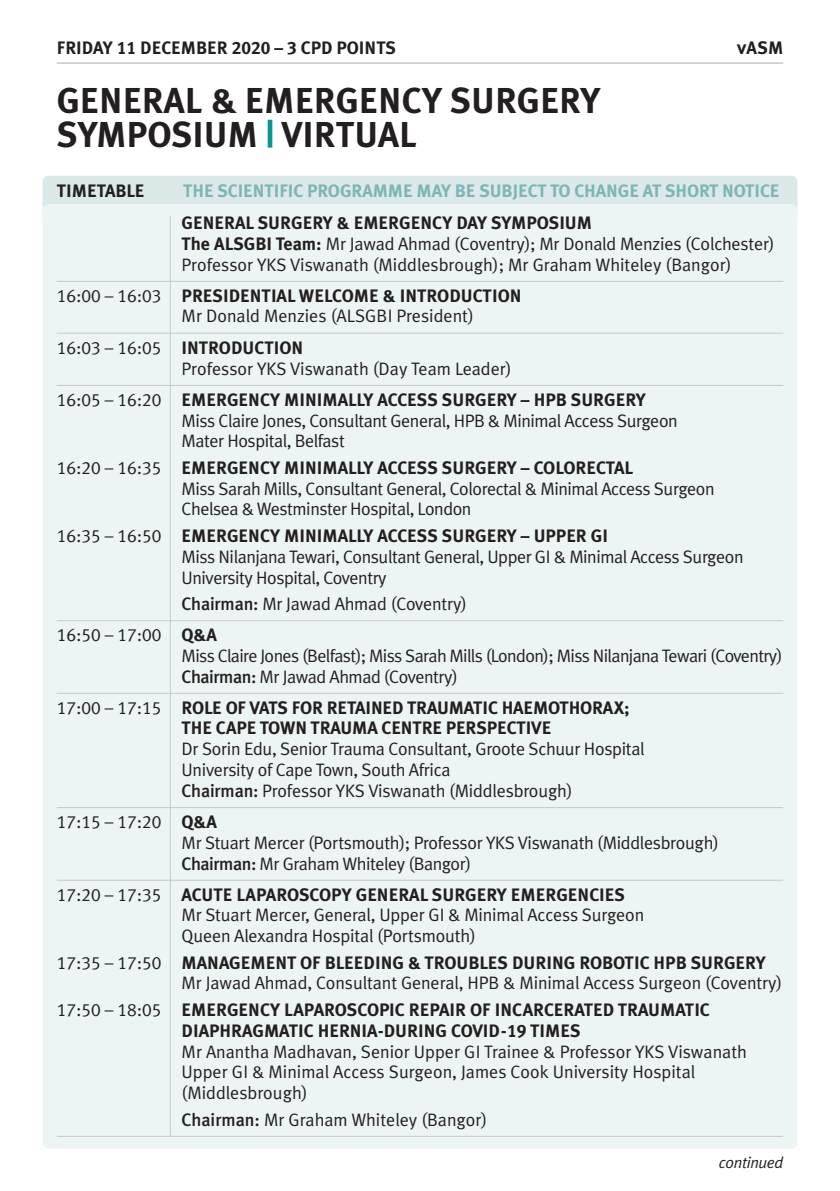
<style>
.page{position:relative;width:840px;height:1191px;background:#fff}
.page>*{position:absolute;margin:0;border:0;box-sizing:border-box;transform-origin:0 0}
.t1{font:36px/34px "Meta Plus Bold Caps";color:#231f20}
.t2{font:18px/20.8px "Meta Plus Normal";letter-spacing:-.02em;color:#231f20}
.t3{font:700 18px/20.8px "Meta Plus";color:#231f20}
.t4{font:18px/20.8px "Meta Plus Normal";color:#231f20}
.t5{font:700 18px "Meta Plus";letter-spacing:-.005em;color:#7bb6b4}
.t6{font:18px "Meta Plus Bold Caps";color:#231f20}
.t7{font:18px "Meta Plus Normal Caps";color:#231f20}
.t8{font:italic 16px "Meta Plus Normal";letter-spacing:-.025em;color:#231f20}
.s1{color:#04978f}
.s2{font-family:"Meta Plus";font-weight:700}
.s3{font-family:"Meta Plus Normal Caps";font-weight:400}
.s4{font-family:"Meta Plus";font-weight:500}
.s5{font-family:"Meta Plus Bold Caps";font-weight:400}
</style>
<div class="page">
<div style="left:43px;top:176px;width:754px;height:45px;background:#dbe9e8;border-radius:6px"></div>
<div style="left:43px;top:204px;width:754px;height:944px;background:#edf4f4;border-radius:6px"></div>
<hr style="left:57px;top:281px;width:725px;height:1px;background:#c7c8ca">
<hr style="left:57px;top:333px;width:725px;height:1px;background:#c7c8ca">
<hr style="left:57px;top:385px;width:725px;height:1px;background:#c7c8ca">
<hr style="left:57px;top:620px;width:725px;height:1px;background:#c7c8ca">
<hr style="left:57px;top:693px;width:725px;height:1px;background:#c7c8ca">
<hr style="left:57px;top:807px;width:725px;height:1px;background:#c7c8ca">
<hr style="left:57px;top:879px;width:725px;height:1px;background:#c7c8ca">
<hr style="left:57px;top:1135px;width:725px;height:1px;background:#c7c8ca">
<hr style="left:170px;top:215px;width:1px;height:921px;background:#c7c8ca">
<hr style="left:57px;top:62px;width:725px;height:2px;background:#c7c8ca">
<p class="t6" style="left:57px;top:37px;width:340px">FRIDAY 11 DECEMBER 2020 – 3 CPD POINTS</p>
<p class="t6" style="left:736px;top:37px;width:48px">vASM</p>
<h1 class="t1" style="left:57px;top:84px;width:544px">GENERAL &amp; EMERGENCY SURGERY<br>SYMPOSIUM <span class="s1">|</span> VIRTUAL</h1>
<p class="t3" style="left:57px;top:180px;width:89px">TIMETABLE</p>
<p class="t5" style="left:183px;top:180px;width:597px">THE SCIENTIFIC PROGRAMME MAY BE SUBJECT TO CHANGE AT SHORT NOTICE</p>
<p class="t3" style="left:181px;top:212px;width:412px">GENERAL SURGERY &amp; EMERGENCY DAY SYMPOSIUM</p>
<p class="t4" style="left:181px;top:233px;width:594px"><span class="s2">The ALSGBI Team:</span> Mr Jawad Ahmad (Coventry); Mr Donald Menzies (Colchester)<br>Professor YKS Viswanath (Middlesbrough); Mr Graham Whiteley (Bangor)</p>
<p class="t3" style="left:57px;top:285px;width:466px"><span class="s3">16:00 – 16:03</span> PRESIDENTIAL WELCOME &amp; INTRODUCTION</p>
<p class="t4" style="left:181px;top:306px;width:293px">Mr Donald Menzies (ALSGBI President)</p>
<p class="t3" style="left:57px;top:337px;width:248px"><span class="s3">16:03 – 16:05</span> INTRODUCTION</p>
<p class="t4" style="left:181px;top:358px;width:331px">Professor YKS Viswanath (Day Team Leader)</p>
<p class="t3" style="left:57px;top:389px;width:590px"><span class="s3">16:05 – 16:20</span> EMERGENCY MINIMALLY ACCESS SURGERY – HPB SURGERY</p>
<p class="t2" style="left:181px;top:410px;width:497px">Miss Claire Jones, Consultant General, HPB &amp; Minimal Access Surgeon<br>Mater Hospital, Belfast</p>
<p class="t3" style="left:57px;top:457px;width:577px"><span class="s3">16:20 – 16:35</span> EMERGENCY MINIMALLY ACCESS SURGERY – COLORECTAL</p>
<p class="t2" style="left:181px;top:478px;width:534px">Miss Sarah Mills, Consultant General, Colorectal &amp; Minimal Access Surgeon<br>Chelsea &amp; Westminster Hospital, London</p>
<p class="t3" style="left:57px;top:525px;width:552px"><span class="s3">16:35 – 16:50</span> EMERGENCY MINIMALLY ACCESS SURGERY – UPPER GI</p>
<p class="t2" style="left:181px;top:546px;width:563px">Miss Nilanjana Tewari, Consultant General, Upper GI &amp; Minimal Access Surgeon<br>University Hospital, Coventry</p>
<p class="t2" style="left:181px;top:593px;width:287px"><span class="s4">Chairman:</span> Mr Jawad Ahmad (Coventry)</p>
<p class="t7" style="left:57px;top:624px;width:162px">16:50 – 17:00 <span class="s2">Q&amp;A</span></p>
<p class="t2" style="left:181px;top:645px;width:602px">Miss Claire Jones (Belfast); Miss Sarah Mills (London); Miss Nilanjana Tewari (Coventry)<br><span class="s4">Chairman:</span> Mr Jawad Ahmad (Coventry)</p>
<p class="t3" style="left:181px;top:697px;width:449px;text-indent:-125px"><span class="s3">17:00 – 17:15</span> ROLE OF VATS FOR RETAINED TRAUMATIC HAEMOTHORAX;<br>THE CAPE TOWN TRAUMA CENTRE PERSPECTIVE</p>
<p class="t2" style="left:181px;top:738px;width:464px">Dr Sorin Edu, Senior Trauma Consultant, Groote Schuur Hospital<br>University of Cape Town, South Africa<br><span class="s4">Chairman:</span> Professor YKS Viswanath (Middlesbrough)</p>
<p class="t7" style="left:57px;top:811px;width:162px">17:15 – 17:20 <span class="s2">Q&amp;A</span></p>
<p class="t2" style="left:181px;top:832px;width:538px">Mr Stuart Mercer (Portsmouth); Professor YKS Viswanath (Middlesbrough)<br><span class="s4">Chairman:</span> Mr Graham Whiteley (Bangor)</p>
<p class="t3" style="left:57px;top:884px;width:569px"><span class="s3">17:20 – 17:35</span> ACUTE LAPAROSCOPY GENERAL SURGERY EMERGENCIES</p>
<p class="t2" style="left:181px;top:904px;width:464px">Mr Stuart Mercer, General, Upper GI &amp; Minimal Access Surgeon<br>Queen Alexandra Hospital (Portsmouth)</p>
<p class="t3" style="left:57px;top:952px;width:710px"><span class="s3">17:35 – 17:50</span> MANAGEMENT OF BLEEDING &amp; TROUBLES DURING ROBOTIC HPB SURGERY</p>
<p class="t2" style="left:181px;top:972px;width:601px">Mr Jawad Ahmad, Consultant General, HPB &amp; Minimal Access Surgeon (Coventry)</p>
<p class="t3" style="left:57px;top:999px;width:654px;text-align:center"><span class="s3">17:50 – 18:05</span> EMERGENCY LAPAROSCOPIC REPAIR OF INCARCERATED TRAUMATIC<br>DIAPHRAGMATIC HERNIA-DURING COVID-<span class="s5">19</span> TIMES</p>
<p class="t4" style="left:181px;top:1041px;width:566px">Mr Anantha Madhavan, Senior Upper GI Trainee &amp; Professor YKS Viswanath<br>Upper GI &amp; Minimal Access Surgeon, James Cook University Hospital (Middlesbrough)</p>
<p class="t4" style="left:181px;top:1109px;width:307px"><span class="s4">Chairman:</span> Mr Graham Whiteley (Bangor)</p>
<p class="t8" style="left:718px;top:1153px;width:66px">continued</p>
</div>
